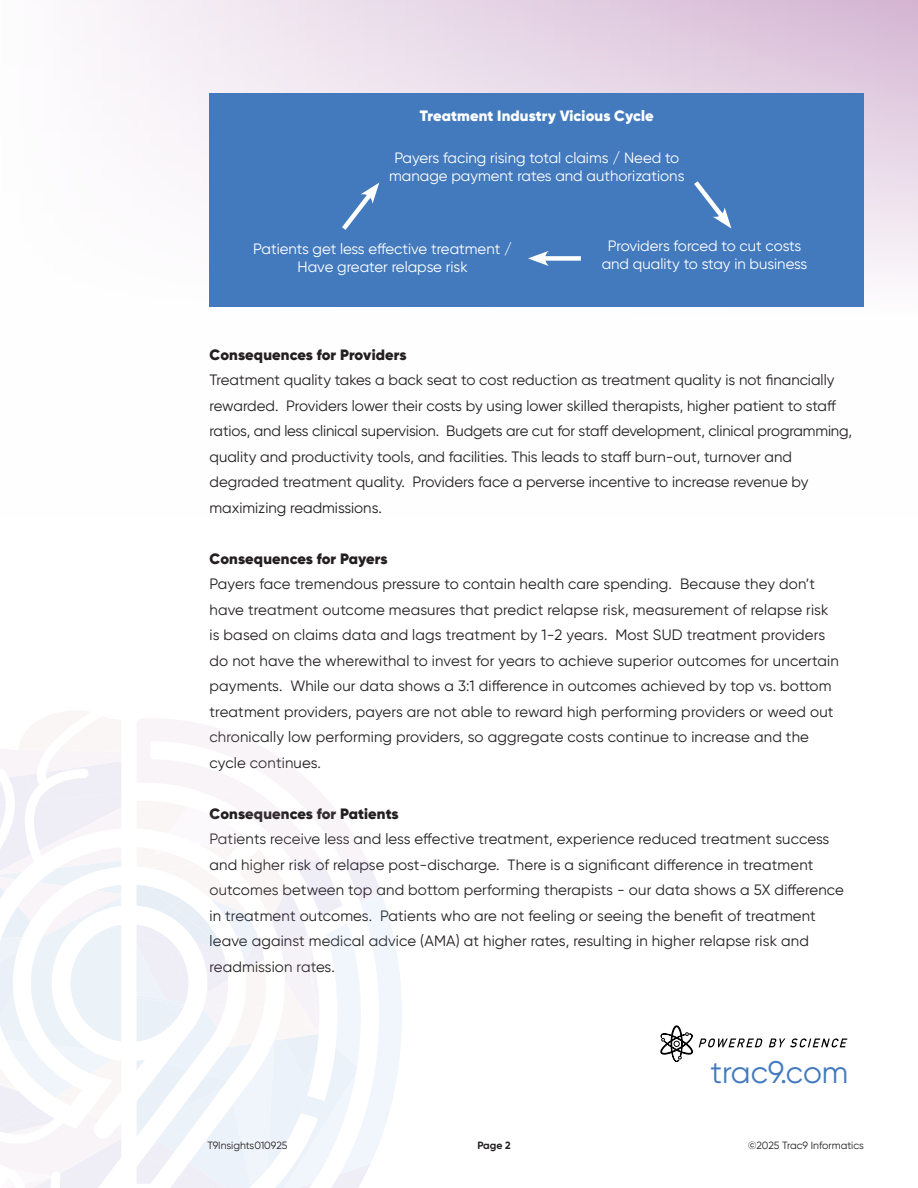
<style>
.page{position:relative;width:918px;height:1188px;background:#fff}
.page>*{position:absolute;margin:0;border:0;box-sizing:border-box;transform-origin:0 0}
.t1{font:31.2px "Gilroy";color:#437abe}
.t2{font:15px/25.5px "Gilroy";letter-spacing:.005em;color:#231f20}
.t3{font:15px/18px "Gilroy";color:#fff;text-align:center}
.t4{font:900 15px "Gilroy";letter-spacing:.01em;color:#231f20}
.t5{font:900 15px "Gilroy";letter-spacing:.01em;color:#fff}
.t6{font:10.5px "Gilroy";color:#231f20}
.t7{font:700 10.5px "Gilroy";color:#231f20}
</style>
<div class="page">
<svg style="left:660px;top:1026px;width:33px;height:36px"></svg>
<svg style="left:699px;top:1038px;width:63px;height:9px"></svg>
<svg style="left:769px;top:1038px;width:78px;height:9px"></svg>
<svg style="left:91px;top:0;width:827px;height:307px"></svg>
<svg style="left:137px;top:719px;width:265px;height:469px"></svg>
<svg style="left:0;top:749px;width:121px;height:439px"></svg>
<div style="left:210px;top:93px;width:654px;height:213px;background:#437abe"></div>
<svg style="left:694px;top:181px;width:37px;height:47px"></svg>
<svg style="left:342px;top:183px;width:37px;height:47px"></svg>
<div style="left:541px;top:256px;width:40px;height:5px;background:#fff"></div>
<svg style="left:528px;top:251px;width:21px;height:15px"></svg>
<p class="t5" style="left:420px;top:109px;width:235px">Treatment Industry Vicious Cycle</p>
<p class="t3" style="left:389px;top:149px;width:297px">Payers facing rising total claims / Need to manage payment rates and authorizations</p>
<p class="t3" style="left:253px;top:240px;width:260px">Patients get less effective treatment /<br>Have greater relapse risk</p>
<p class="t3" style="left:602px;top:237px;width:207px">Providers forced to cut costs and quality to stay in business</p>
<p class="t4" style="left:210px;top:348px;width:199px">Consequences for Providers</p>
<p class="t2" style="left:210px;top:367px;width:644px">Treatment quality takes a back seat to cost reduction as treatment quality is not financially rewarded. Providers lower their costs by using lower skilled therapists, higher patient to staff ratios, and less clinical supervision. Budgets are cut for staff development, clinical programming, quality and productivity tools, and facilities. This leads to staff burn-out, turnover and degraded treatment quality. Providers face a perverse incentive to increase revenue by maximizing readmissions.</p>
<p class="t4" style="left:210px;top:552px;width:180px">Consequences for Payers</p>
<p class="t2" style="left:210px;top:571px;width:631px">Payers face tremendous pressure to contain health care spending. Because they don’t have treatment outcome measures that predict relapse risk, measurement of relapse risk is based on claims data and lags treatment by 1-2 years. Most SUD treatment providers do not have the wherewithal to invest for years to achieve superior outcomes for uncertain payments. While our data shows a 3:1 difference in outcomes achieved by top vs. bottom treatment providers, payers are not able to reward high performing providers or weed out chronically low performing providers, so aggregate costs continue to increase and the cycle continues.</p>
<p class="t4" style="left:210px;top:807px;width:191px">Consequences for Patients</p>
<p class="t2" style="left:210px;top:826px;width:636px">Patients receive less and less effective treatment, experience reduced treatment success and higher risk of relapse post-discharge. There is a significant difference in treatment outcomes between top and bottom performing therapists - our data shows a 5X difference in treatment outcomes. Patients who are not feeling or seeing the benefit of treatment leave against medical advice (AMA) at higher rates, resulting in higher relapse risk and readmission rates.</p>
<h1 class="t1" style="left:710px;top:1053px;width:139px">trac9.com</h1>
<p class="t6" style="left:207px;top:1139px;width:82px">T9Insights010925</p>
<p class="t7" style="left:477px;top:1140px;width:35px">Page 2</p>
<p class="t6" style="left:748px;top:1139px;width:117px">©2025 Trac9 Informatics</p>
</div>
